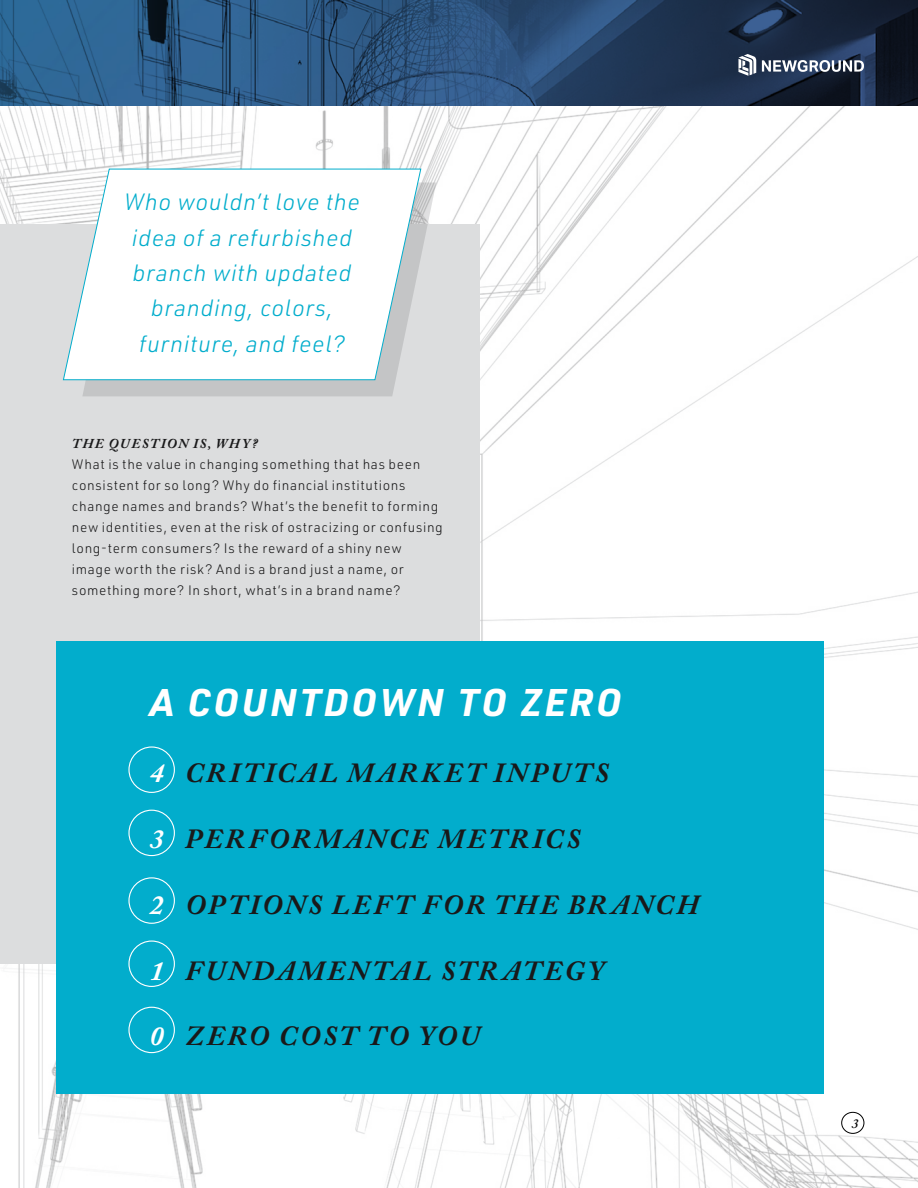
<style>
.page{position:relative;width:918px;height:1188px;background:#fff}
.page>*{position:absolute;margin:0;border:0;box-sizing:border-box;transform-origin:0 0}
.t1{font:italic 700 37.8px "URWDIN";letter-spacing:.07em;color:#fff}
.t2{font:italic 700 27.6px "Adobe Caslon Pro";letter-spacing:.095em;color:#19191a}
.t3{font:italic 300 23.1px/35.4px "URWDIN";letter-spacing:.025em;color:#02adcc;text-align:center}
.t4{font:300 13.5px/21px "URWDIN";letter-spacing:.045em;color:#19191a}
.t5{font:italic 700 13.5px "Adobe Caslon Pro";letter-spacing:.1em;color:#19191a}
.t6{font:italic 600 13.5px "Adobe Caslon Pro";color:#000}
.s1{color:#fff}
</style>
<div class="page">
<img style="left:0;top:106px;width:918px;height:1082px">
<img style="left:0;top:0;width:918px;height:106px">
<div style="left:0;top:225px;width:480px;height:739px;background:#dcddde"></div>
<svg style="left:738px;top:54px;width:18px;height:22px"></svg>
<svg style="left:762px;top:60px;width:102px;height:12px"></svg>
<div style="left:56px;top:641px;width:768px;height:453px;background:#02adcc"></div>
<div style="left:128px;top:746px;width:47px;height:47px;border:1px solid #fff;border-radius:50%"></div>
<div style="left:128px;top:810px;width:47px;height:46px;border:1px solid #fff;border-radius:50%"></div>
<div style="left:128px;top:877px;width:47px;height:47px;border:1px solid #fff;border-radius:50%"></div>
<div style="left:128px;top:941px;width:47px;height:46px;border:1px solid #fff;border-radius:50%"></div>
<div style="left:128px;top:1007px;width:47px;height:46px;border:1px solid #fff;border-radius:50%"></div>
<svg style="left:39px;top:151px;width:411px;height:245px"></svg>
<svg style="left:842px;top:1112px;width:22px;height:21px"></svg>
<div style="left:841px;top:1112px;width:23px;height:22px;border:1px solid #000;border-radius:50%"></div>
<h3 class="t3" style="left:124px;top:184px;width:237px">Who wouldn’t love the idea of a refurbished branch with updated branding, colors, furniture, and feel?</h3>
<p class="t5" style="left:72px;top:436px;width:187px">THE QUESTION IS, WHY?</p>
<p class="t4" style="left:72px;top:454px;width:372px">What is the value in changing something that has been consistent for so long? Why do financial institutions change names and brands? What’s the benefit to forming new identities, even at the risk of ostracizing or confusing long-term consumers? Is the reward of a shiny new image worth the risk? And is a brand just a name, or something more? In short, what’s in a brand name?</p>
<h1 class="t1" style="left:150px;top:677px;width:473px">A COUNTDOWN TO ZERO</h1>
<h2 class="t2" style="left:150px;top:756px;width:460px"><span class="s1">4</span> CRITICAL MARKET INPUTS</h2>
<h2 class="t2" style="left:150px;top:822px;width:432px"><span class="s1">3</span> PERFORMANCE METRICS</h2>
<h2 class="t2" style="left:150px;top:888px;width:550px"><span class="s1">2</span> OPTIONS LEFT FOR THE BRANCH</h2>
<h2 class="t2" style="left:150px;top:954px;width:456px"><span class="s1">1</span> FUNDAMENTAL STRATEGY</h2>
<h2 class="t2" style="left:150px;top:1020px;width:331px"><span class="s1">0</span> ZERO COST TO YOU</h2>
<p class="t6" style="left:852px;top:1116px;width:8px">3</p>
</div>
